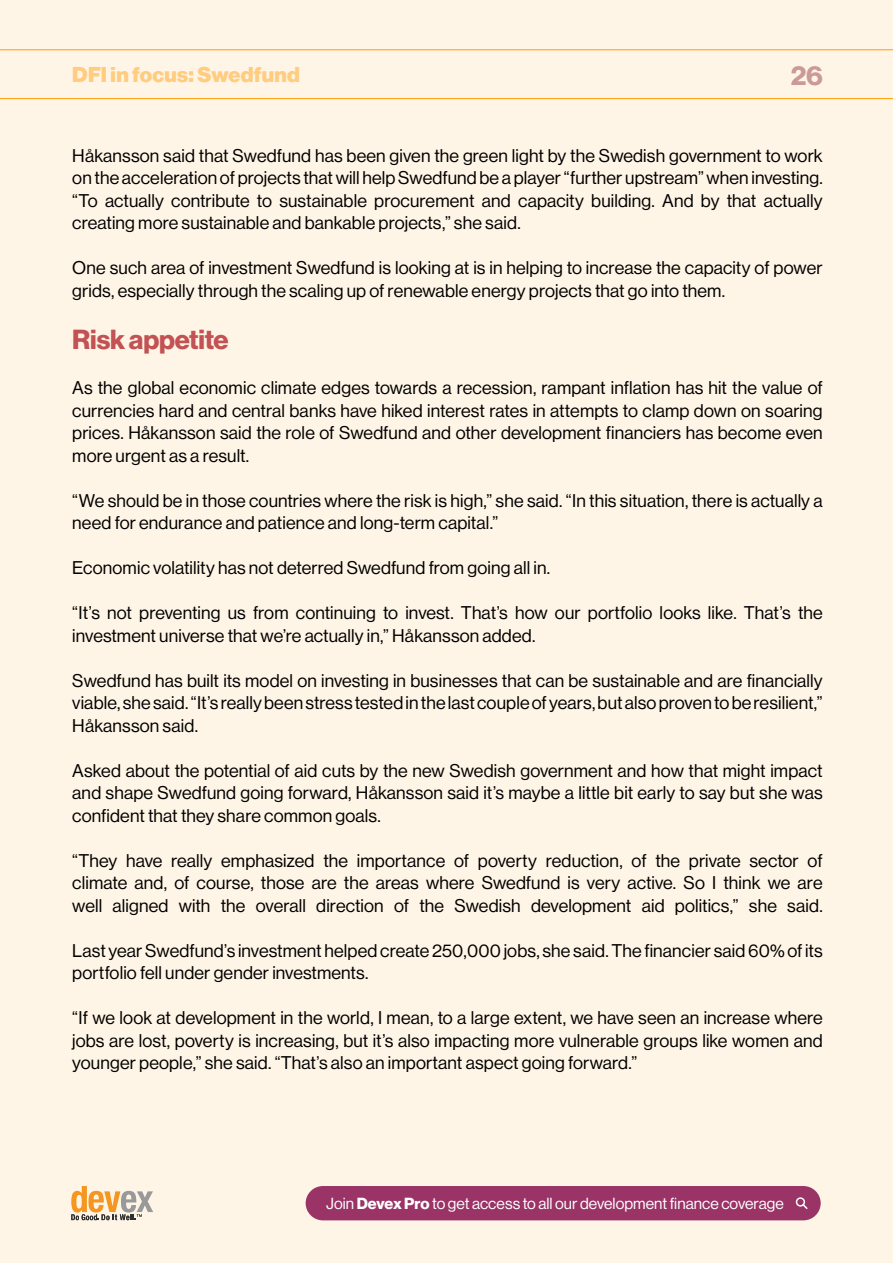
<style>
.page{position:relative;width:893px;height:1263px;background:#fff5e6}
.page>*{position:absolute;margin:0;border:0;box-sizing:border-box;transform-origin:0 0}
.t1{font:700 27px "Neue Haas Display";letter-spacing:-.005em;color:#c25254}
.t2{font:700 27px "Neue Haas Display";color:#c99}
.Left{font:21px "N Haas Grotesk DS Pro 95 Blk";letter-spacing:.015em;color:#ffcc80}
.body_text{font:18px/22.5px "Neue Haas Display";letter-spacing:.01em;color:#000;text-align:justify}
.t3{font:15.75px "Neue Haas Display";letter-spacing:.005em;color:#fff}
.s1{font-weight:700}
</style>
<div class="page">
<hr style="left:0;top:49px;width:893px;height:1px;background:#f90">
<hr style="left:0;top:98px;width:893px;height:1px;background:#f90">
<svg style="left:71px;top:1186px;width:82px;height:34px"></svg>
<div style="left:306px;top:1186px;width:515px;height:34px;background:#9a3366;border-radius:17px"></div>
<svg style="left:796px;top:1197px;width:12px;height:12px"></svg>
<p class="Left" style="left:72px;top:63px;width:229px">DFI in focus: Swedfund</p>
<h1 class="t2" style="left:791px;top:60px;width:33px">26</h1>
<p class="body_text" style="left:72px;top:144px;width:752px">Håkansson said that Swedfund has been given the green light by the Swedish government to work on the acceleration of projects that will help Swedfund be a player “further upstream” when investing. “To actually contribute to sustainable procurement and capacity building. And by that actually creating more sustainable and bankable projects,” she said.</p>
<p class="body_text" style="left:72px;top:257px;width:752px">One such area of investment Swedfund is looking at is in helping to increase the capacity of power grids, especially through the scaling up of renewable energy projects that go into them.</p>
<h2 class="t1" style="left:72px;top:324px;width:158px">Risk appetite</h2>
<p class="body_text" style="left:72px;top:377px;width:752px">As the global economic climate edges towards a recession, rampant inflation has hit the value of currencies hard and central banks have hiked interest rates in attempts to clamp down on soaring prices. Håkansson said the role of Swedfund and other development financiers has become even more urgent as a result.</p>
<p class="body_text" style="left:72px;top:489px;width:752px">“We should be in those countries where the risk is high,” she said. “In this situation, there is actually a need for endurance and patience and long-term capital.”</p>
<p class="body_text" style="left:72px;top:557px;width:479px">Economic volatility has not deterred Swedfund from going all in.</p>
<p class="body_text" style="left:72px;top:602px;width:752px">“It’s not preventing us from continuing to invest. That’s how our portfolio looks like. That’s the investment universe that we’re actually in,” Håkansson added.</p>
<p class="body_text" style="left:72px;top:669px;width:752px">Swedfund has built its model on investing in businesses that can be sustainable and are financially viable, she said. “It’s really been stress tested in the last couple of years, but also proven to be resilient,” Håkansson said.</p>
<p class="body_text" style="left:72px;top:759px;width:752px">Asked about the potential of aid cuts by the new Swedish government and how that might impact and shape Swedfund going forward, Håkansson said it’s maybe a little bit early to say but she was confident that they share common goals.</p>
<p class="body_text" style="left:72px;top:849px;width:752px">“They have really emphasized the importance of poverty reduction, of the private sector of climate and, of course, those are the areas where Swedfund is very active. So I think we are well aligned with the overall direction of the Swedish development aid politics,” she said.</p>
<p class="body_text" style="left:72px;top:939px;width:752px">Last year Swedfund’s investment helped create 250,000 jobs, she said. The financier said 60% of its portfolio fell under gender investments.</p>
<p class="body_text" style="left:72px;top:1007px;width:752px">“If we look at development in the world, I mean, to a large extent, we have seen an increase where jobs are lost, poverty is increasing, but it’s also impacting more vulnerable groups like women and younger people,” she said. “That’s also an important aspect going forward.”</p>
<p class="t3" style="left:326px;top:1194px;width:459px">Join <span class="s1">Devex Pro</span> to get access to all our development finance coverage</p>
</div>
